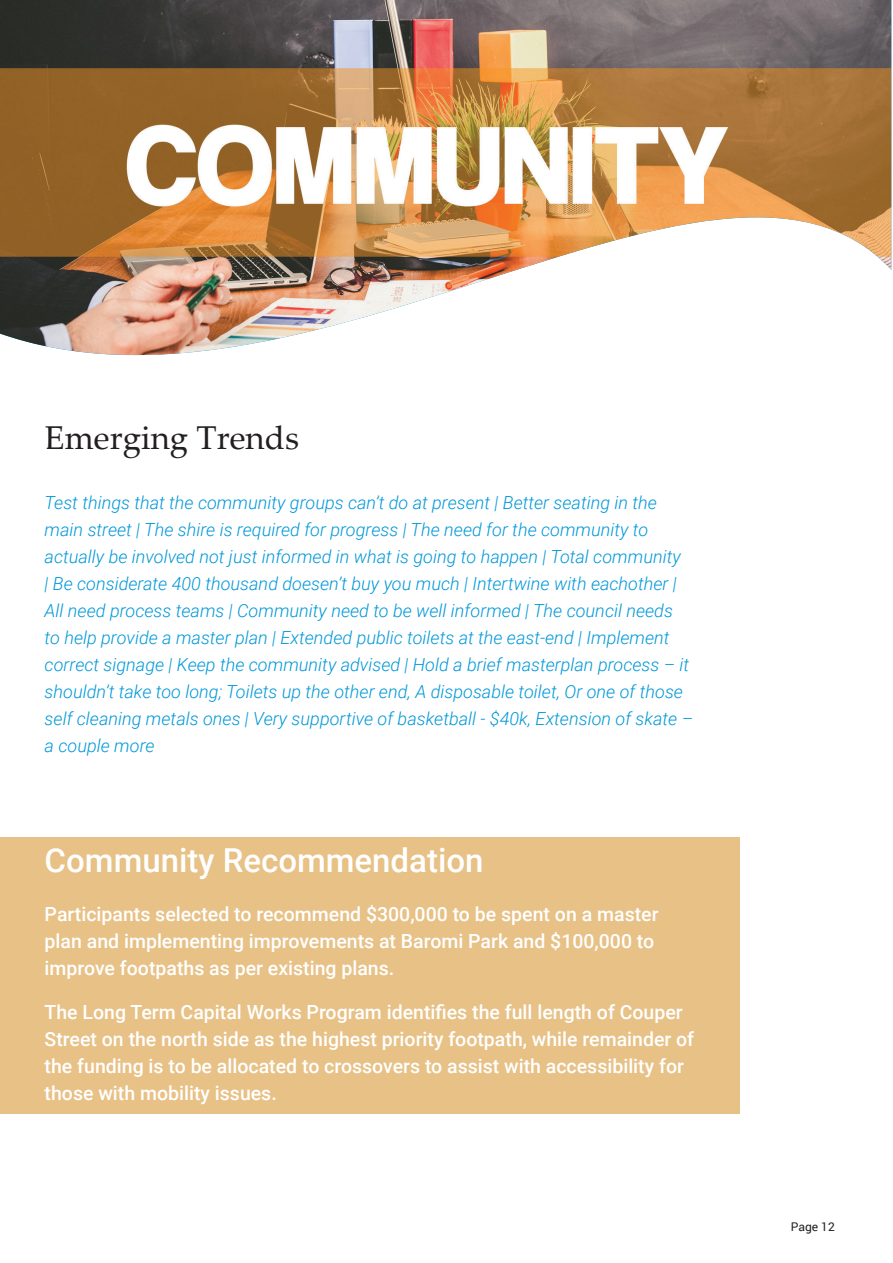
<style>
.page{position:relative;width:893px;height:1263px;background:#fff}
.page>*{position:absolute;margin:0;border:0;box-sizing:border-box;transform-origin:0 0}
.t1{font:500 33px "Roboto";color:#fff}
.t2{font:33px "Palatino Linotype";color:#231f20}
.t3{font:500 19.5px/27px "Roboto";color:#fff}
.t4{font:italic 300 18px/27px "Roboto";color:#0098d9}
.t5{font:12px "Roboto";color:#231f20}
</style>
<div class="page">
<img style="left:0;top:0;width:891px;height:356px">
<div style="left:0;top:838px;width:740px;height:276px;background:#e7c186"></div>
<h1 class="t2" style="left:45px;top:415px;width:256px">Emerging Trends</h1>
<p class="t4" style="left:45px;top:488px;width:650px">Test things that the community groups can’t do at present | Better seating in the main street | The shire is required for progress | The need for the community to actually be involved not just informed in what is going to happen | Total community<br>| Be considerate 400 thousand doesen’t buy you much | Intertwine with eachother | All need process teams | Community need to be well informed | The council needs<br>to help provide a master plan | Extended public toilets at the east-end | Implement correct signage | Keep the community advised | Hold a brief masterplan process – it shouldn’t take too long; Toilets up the other end, A disposable toilet, Or one of those self cleaning metals ones | Very supportive of basketball - $40k, Extension of skate – a couple more</p>
<h1 class="t1" style="left:45px;top:838px;width:440px">Community Recommendation</h1>
<p class="t3" style="left:45px;top:899px;width:615px">Participants selected to recommend $300,000 to be spent on a master plan and implementing improvements at Baromi Park and $100,000 to improve footpaths as per existing plans.</p>
<p class="t3" style="left:45px;top:997px;width:651px">The Long Term Capital Works Program identifies the full length of Couper Street on the north side as the highest priority footpath, while remainder of the funding is to be allocated to crossovers to assist with accessibility for those with mobility issues.</p>
<p class="t5" style="left:791px;top:1218px;width:45px">Page 12</p>
</div>
